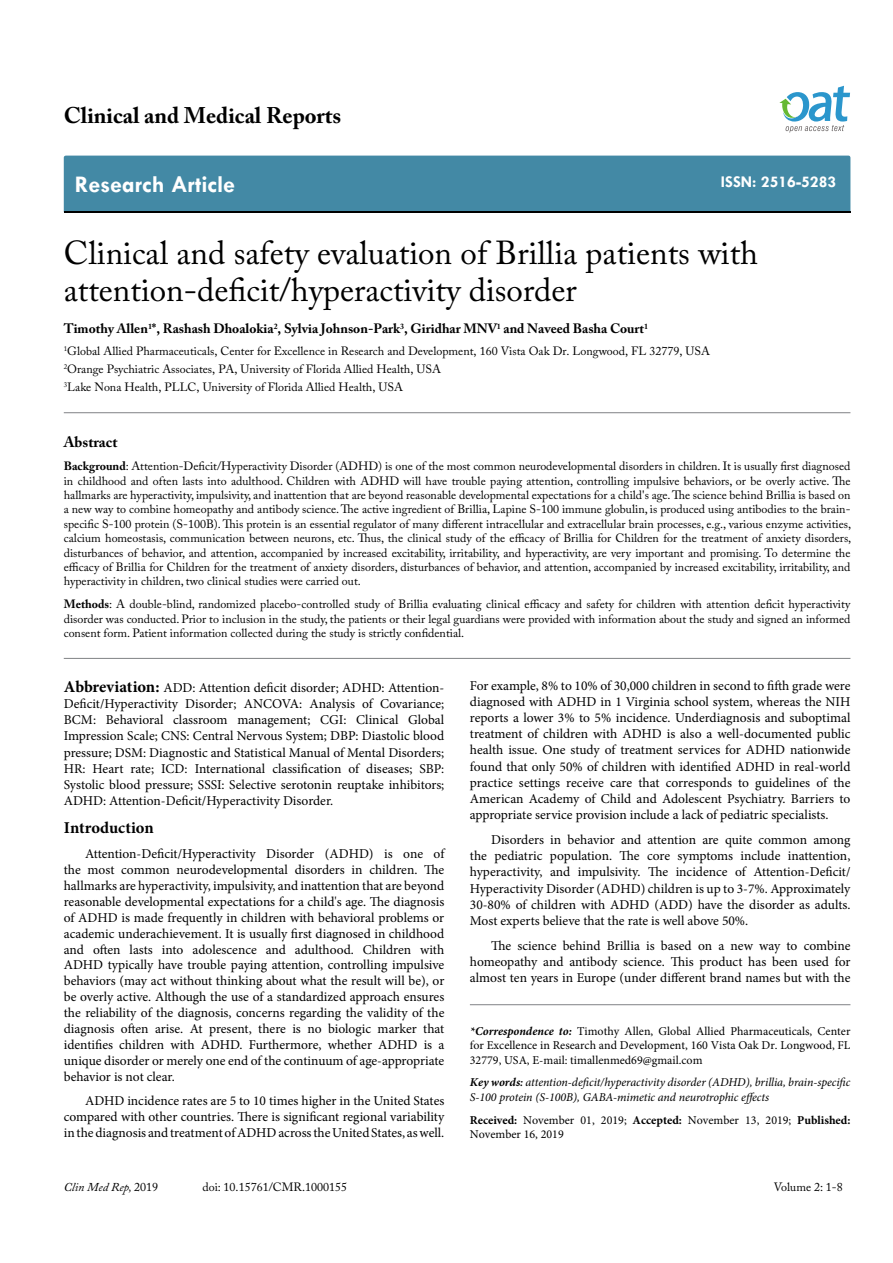
<style>
.page{position:relative;width:893px;height:1263px;background:#fff}
.page>*{position:absolute;margin:0;border:0;box-sizing:border-box;transform-origin:0 0}
.t1{font:33px/37.5px "Adobe Caslon Pro";color:#000}
.t2{font:700 24px "Tw Cen";color:#fff}
.t3{font:700 22.5px "Adobe Caslon Pro";color:#000}
.t4{font:700 16.5px "Tw Cen";color:#fff}
.t5{font:700 16.5px "Minion Pro";letter-spacing:-.005em;color:#000}
.t6{font:700 15px "Adobe Caslon Pro";color:#000}
.t7{font:13.5px/16.2px "Minion Pro";letter-spacing:-.005em;color:#000;text-align:justify}
.t8{font:700 13.5px "Adobe Caslon Pro";color:#000}
.t9{font:12px/14.4px "Adobe Caslon Pro";color:#000;text-align:justify}
.t10{font:12px/14.4px "Minion Pro";color:#000;text-align:justify}
.t11{font:italic 12px/14.4px "Minion Pro";letter-spacing:-.005em;color:#000}
.t12{font:italic 12px "Adobe Caslon Pro";color:#000}
.s1{font-weight:700}
.s2{font-weight:700;font-size:16.5px}
.s3{font-weight:700;font-style:italic}
.s4{font-weight:600}
.s5{font-style:normal}
</style>
<div class="page">
<div style="left:64px;top:156px;width:786px;height:56px;background:#4389a5"></div>
<svg style="left:779px;top:86px;width:71px;height:47px"></svg>
<hr style="left:64px;top:658px;width:786px;height:1px;background:#808285">
<hr style="left:64px;top:412px;width:786px;height:1px;background:#808285">
<hr style="left:470px;top:1004px;width:380px;height:1px;background:#808285">
<h3 class="t3" style="left:64px;top:102px;width:279px">Clinical and Medical Reports</h3>
<h2 class="t2" style="left:75px;top:170px;width:162px">Research Article</h2>
<p class="t4" style="left:721px;top:172px;width:117px">ISSN: 2516-5283</p>
<h1 class="t1" style="left:64px;top:233px;width:696px">Clinical and safety evaluation of Brillia patients with attention-deficit/hyperactivity disorder</h1>
<p class="t8" style="left:64px;top:321px;width:586px">Timothy Allen<sup>1</sup>*, Rashash Dhoalokia<sup>2</sup>, Sylvia Johnson-Park<sup>3</sup>, Giridhar MNV<sup>1</sup> and Naveed Basha Court<sup>1</sup></p>
<p class="t9" style="left:64px;top:342px;width:648px;line-height:18px;text-align:left"><sup>1</sup>Global Allied Pharmaceuticals, Center for Excellence in Research and Development, 160 Vista Oak Dr. Longwood, FL 32779, USA<br><sup>2</sup>Orange Psychiatric Associates, PA, University of Florida Allied Health, USA<br><sup>3</sup>Lake Nona Health, PLLC, University of Florida Allied Health, USA</p>
<p class="t6" style="left:64px;top:433px;width:55px">Abstract</p>
<p class="t9" style="left:64px;top:459px;width:789px"><span class="s1">Background</span>: Attention-Deficit/Hyperactivity Disorder (ADHD) is one of the most common neurodevelopmental disorders in children. It is usually first diagnosed in childhood and often lasts into adulthood. Children with ADHD will have trouble paying attention, controlling impulsive behaviors, or be overly active. The hallmarks are hyperactivity, impulsivity, and inattention that are beyond reasonable developmental expectations for a child's age. The science behind Brillia is based on a new way to combine homeopathy and antibody science. The active ingredient of Brillia, Lapine S-100 immune globulin, is produced using antibodies to the brain&shy;specific S-100 protein (S-100B). This protein is an essential regulator of many different intracellular and extracellular brain processes, e.g., various enzyme activities, calcium homeostasis, communication between neurons, etc. Thus, the clinical study of the efficacy of Brillia for Children for the treatment of anxiety disorders, disturbances of behavior, and attention, accompanied by increased excitability, irritability, and hyperactivity, are very important and promising. To determine the efficacy of Brillia for Children for the treatment of anxiety disorders, disturbances of behavior, and attention, accompanied by increased excitability, irritability, and hyperactivity in children, two clinical studies were carried out.</p>
<p class="t9" style="left:64px;top:597px;width:788px"><span class="s1">Methods</span>: A double-blind, randomized placebo-controlled study of Brillia evaluating clinical efficacy and safety for children with attention deficit hyperactivity disorder was conducted. Prior to inclusion in the study, the patients or their legal guardians were provided with information about the study and signed an informed consent form. Patient information collected during the study is strictly confidential.</p>
<p class="t7" style="left:64px;top:679px;width:382px"><span class="s2">Abbreviation:</span> ADD: Attention deficit disorder; ADHD: Attention-Deficit/Hyperactivity Disorder; ANCOVA: Analysis of Covariance; BCM: Behavioral classroom management; CGI: Clinical Global Impression Scale; CNS: Central Nervous System; DBP: Diastolic blood pressure; DSM: Diagnostic and Statistical Manual of Mental Disorders; HR: Heart rate; ICD: International classification of diseases; SBP:<br>Systolic blood pressure; SSSI: Selective serotonin reuptake inhibitors; ADHD: Attention-Deficit/Hyperactivity Disorder.</p>
<p class="t5" style="left:64px;top:816px;width:91px">Introduction</p>
<p class="t7" style="left:64px;top:846px;width:382px;text-indent:21px">Attention-Deficit/Hyperactivity Disorder (ADHD) is one of the most common neurodevelopmental disorders in children. The hallmarks are hyperactivity, impulsivity, and inattention that are beyond reasonable developmental expectations for a child's age. The diagnosis of ADHD is made frequently in children with behavioral problems or academic underachievement. It is usually first diagnosed in childhood and often lasts into adolescence and adulthood. Children with ADHD typically have trouble paying attention, controlling impulsive behaviors (may act without thinking about what the result will be), or be overly active. Although the use of a standardized approach ensures the reliability of the diagnosis, concerns regarding the validity of the diagnosis often arise. At present, there is no biologic marker that identifies children with ADHD. Furthermore, whether ADHD is a unique disorder or merely one end of the continuum of age-appropriate behavior is not clear.</p>
<p class="t7" style="left:64px;top:1093px;width:382px;text-indent:21px">ADHD incidence rates are 5 to 10 times higher in the United States compared with other countries. There is significant regional variability in the diagnosis and treatment of ADHD across the United States, as well.</p>
<p class="t7" style="left:470px;top:677px;width:382px">For example, 8% to 10% of 30,000 children in second to fifth grade were diagnosed with ADHD in 1 Virginia school system, whereas the NIH reports a lower 3% to 5% incidence. Underdiagnosis and suboptimal treatment of children with ADHD is also a well-documented public health issue. One study of treatment services for ADHD nationwide found that only 50% of children with identified ADHD in real-world practice settings receive care that corresponds to guidelines of the American Academy of Child and Adolescent Psychiatry. Barriers to appropriate service provision include a lack of pediatric specialists.</p>
<p class="t7" style="left:470px;top:831px;width:382px;text-indent:21px">Disorders in behavior and attention are quite common among the pediatric population. The core symptoms include inattention, hyperactivity, and impulsivity. The incidence of Attention-Deficit/ Hyperactivity Disorder (ADHD) children is up to 3-7%. Approximately 30-80% of children with ADHD (ADD) have the disorder as adults.<br>Most experts believe that the rate is well above 50%.</p>
<p class="t7" style="left:470px;top:937px;width:382px;text-indent:21px">The science behind Brillia is based on a new way to combine homeopathy and antibody science. This product has been used for almost ten years in Europe (under different brand names but with the</p>
<p class="t10" style="left:470px;top:1024px;width:382px"><span class="s3">*Correspondence to:</span> Timothy Allen, Global Allied Pharmaceuticals, Center for Excellence in Research and Development, 160 Vista Oak Dr. Longwood, FL 32779, USA, E-mail: timallenmed69@gmail.com</p>
<p class="t11" style="left:470px;top:1075px;width:382px"><span class="s1">Key words</span><span class="s4">:</span> attention-deficit/hyperactivity disorder (ADHD), brillia, brain-specific<br>S-100 protein (S-100B), GABA-mimetic and neurotrophic effects</p>
<p class="t10" style="left:470px;top:1113px;width:382px"><span class="s1">Received:</span> November 01, 2019; <span class="s1">Accepted:</span> November 13, 2019; <span class="s1">Published:<br></span>November 16, 2019</p>
<p class="t12" style="left:64px;top:1180px;width:96px">Clin Med Rep, <span class="s5">2019</span></p>
<p class="t9" style="left:202px;top:1180px;width:146px">doi: 10.15761/CMR.1000155</p>
<p class="t9" style="left:774px;top:1180px;width:71px">Volume 2: 1-8</p>
</div>
